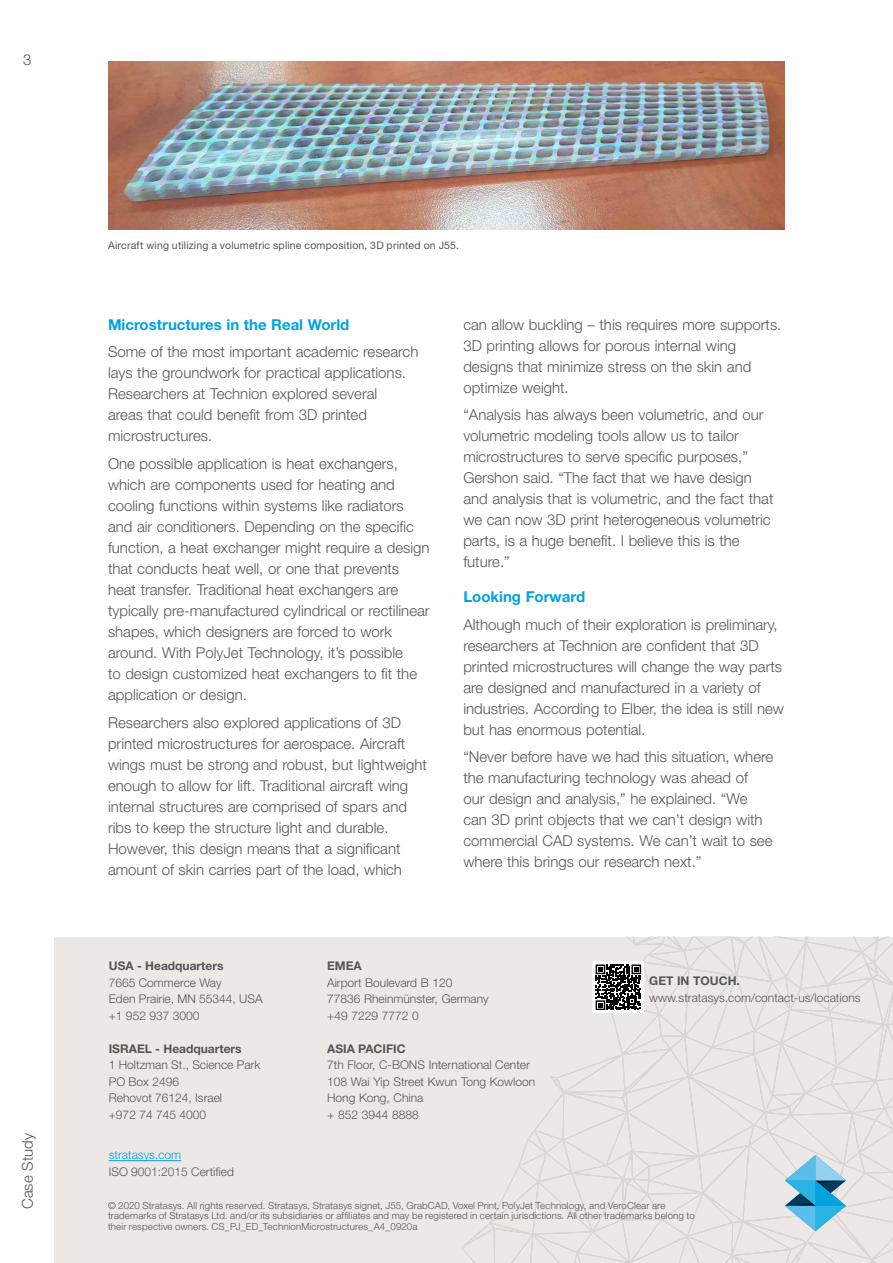
<style>
.page{position:relative;width:893px;height:1263px;background:#fff}
.page>*{position:absolute;margin:0;border:0;box-sizing:border-box;transform-origin:0 0}
.Para{font:300 15px/21px "Helvetica Neue LT Std";color:#54555a}
.Para_Header{font:700 15px "Helvetica Neue LT Std";color:#00a2df}
.t1{font:300 12px/16.5px "Helvetica Neue LT Std";color:#54555a}
.t2{font:700 12px "Helvetica Neue LT Std";color:#54555a}
.t3{font:300 12px "Helvetica Neue LT Std";color:#00a2df}
.Caption{font:10.5px "Helvetica Neue LT Std";letter-spacing:.015em;color:#54555a}
.t4{font:300 9.75px/10.5px "Helvetica Neue LT Std";letter-spacing:.01em;color:#54555a}
</style>
<div class="page">
<div style="left:54px;top:937px;width:839px;height:326px;background:#ece8e5"></div>
<hr style="left:109px;top:1160px;width:72px;height:1px;background:#00a2df">
<svg style="left:461px;top:937px;width:432px;height:326px"></svg>
<img style="left:108px;top:62px;width:677px;height:168px">
<p class="Para" style="left:23px;top:49px;width:10px">3</p>
<p class="Para" style="left:17px;top:1209px;width:77px;rotate:-90deg">Case Study</p>
<p class="Caption" style="left:108px;top:239px;width:353px">Aircraft wing utilizing a volumetric spline composition, 3D printed on J55.</p>
<p class="Para_Header" style="left:108px;top:315px;width:243px">Microstructures in the Real World</p>
<p class="Para" style="left:108px;top:341px;width:312px">Some of the most important academic research lays the groundwork for practical applications.<br>Researchers at Technion explored several<br>areas that could benefit from 3D printed microstructures.</p>
<p class="Para" style="left:108px;top:453px;width:323px">One possible application is heat exchangers, which are components used for heating and cooling functions within systems like radiators and air conditioners. Depending on the specific function, a heat exchanger might require a design that conducts heat well, or one that prevents heat transfer. Traditional heat exchangers are typically pre-manufactured cylindrical or rectilinear shapes, which designers are forced to work around. With PolyJet Technology, it’s possible<br>to design customized heat exchangers to fit the application or design.</p>
<p class="Para" style="left:108px;top:712px;width:320px">Researchers also explored applications of 3D printed microstructures for aerospace. Aircraft wings must be strong and robust, but lightweight enough to allow for lift. Traditional aircraft wing internal structures are comprised of spars and ribs to keep the structure light and durable.<br>However, this design means that a significant amount of skin carries part of the load, which</p>
<p class="Para" style="left:463px;top:313px;width:320px">can allow buckling – this requires more supports.<br>3D printing allows for porous internal wing designs that minimize stress on the skin and optimize weight.</p>
<p class="Para" style="left:463px;top:404px;width:312px">“Analysis has always been volumetric, and our volumetric modeling tools allow us to tailor microstructures to serve specific purposes,” Gershon said. “The fact that we have design and analysis that is volumetric, and the fact that we can now 3D print heterogeneous volumetric parts, is a huge benefit. I believe this is the future.”</p>
<p class="Para_Header" style="left:463px;top:587px;width:123px">Looking Forward</p>
<p class="Para" style="left:463px;top:613px;width:322px">Although much of their exploration is preliminary, researchers at Technion are confident that 3D printed microstructures will change the way parts are designed and manufactured in a variety of industries. According to Elber, the idea is still new but has enormous potential.</p>
<p class="Para" style="left:463px;top:746px;width:311px">“Never before have we had this situation, where the manufacturing technology was ahead of<br>our design and analysis,” he explained. “We can 3D print objects that we can’t design with commercial CAD systems. We can’t wait to see where this brings our research next.”</p>
<p class="t2" style="left:109px;top:959px;width:116px">USA - Headquarters</p>
<p class="t1" style="left:109px;top:974px;width:155px">7665 Commerce Way<br>Eden Prairie, MN 55344, USA +1 952 937 3000</p>
<p class="t2" style="left:109px;top:1041px;width:134px">ISRAEL - Headquarters</p>
<p class="t1" style="left:109px;top:1056px;width:153px">1 Holtzman St., Science Park<br>PO Box 2496<br>Rehovot 76124, Israel<br>+972 74 745 4000</p>
<p class="t3" style="left:109px;top:1148px;width:74px">stratasys.com</p>
<p class="t1" style="left:109px;top:1163px;width:127px">ISO 9001:2015 Certified</p>
<p class="t2" style="left:327px;top:959px;width:36px">EMEA</p>
<p class="t1" style="left:327px;top:974px;width:163px">Airport Boulevard B 120<br>77836 Rheinmünster, Germany +49 7229 7772 0</p>
<p class="t2" style="left:327px;top:1041px;width:80px">ASIA PACIFIC</p>
<p class="t1" style="left:327px;top:1056px;width:210px">7th Floor, C-BONS International Center<br>108 Wai Yip Street Kwun Tong Kowloon<br>Hong Kong, China<br>+ 852 3944 8888</p>
<p class="t2" style="left:649px;top:974px;width:92px">GET IN TOUCH.</p>
<p class="t1" style="left:649px;top:989px;width:213px">www.stratasys.com/contact-us/locations</p>
<p class="t4" style="left:108px;top:1200px;width:588px">© 2020 Stratasys. All rights reserved. Stratasys, Stratasys signet, J55, GrabCAD, Voxel Print, PolyJet Technology, and VeroClear are trademarks of Stratasys Ltd. and/or its subsidiaries or affiliates and may be registered in certain jurisdictions. All other trademarks belong to their respective owners. CS_PJ_ED_TechnionMicrostructures_A4_0920a</p>
</div>
